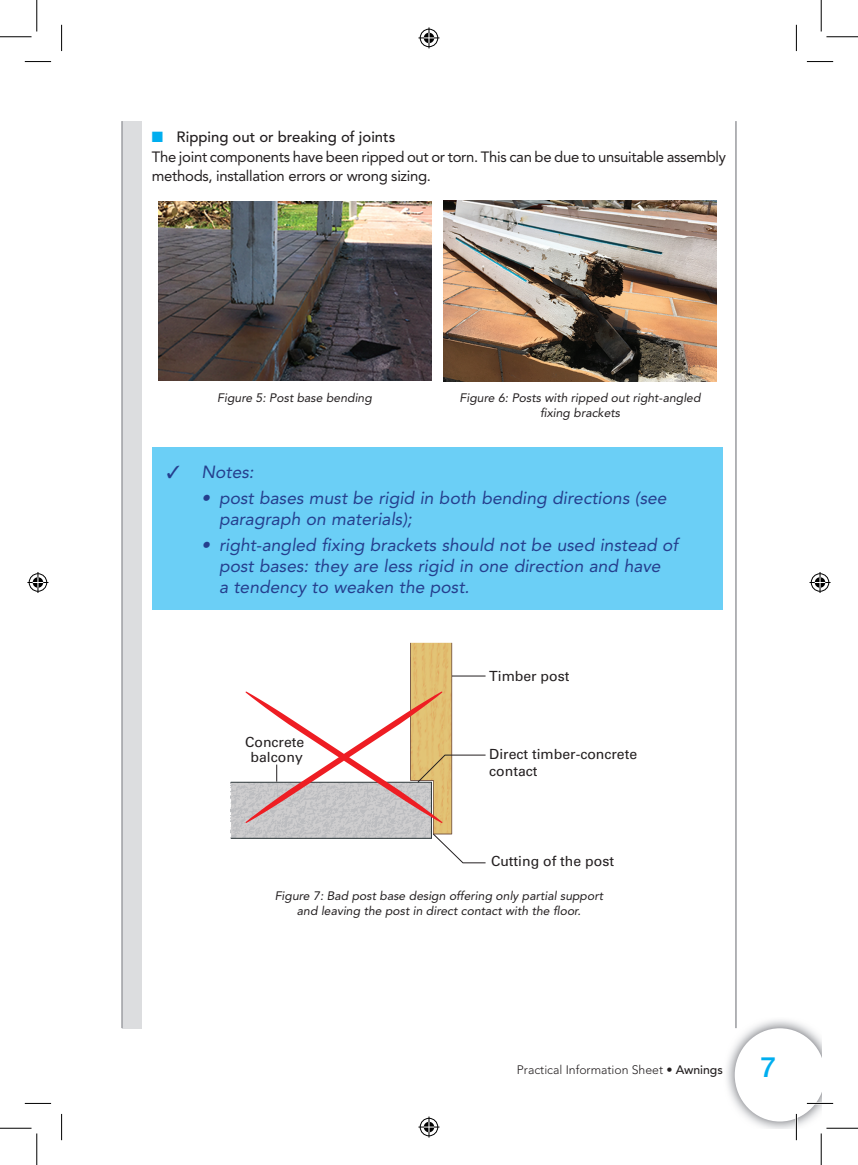
<style>
.page{position:relative;width:858px;height:1165px;background:#fff}
.page>*{position:absolute;margin:0;border:0;box-sizing:border-box;transform-origin:0 0}
.t1{font:500 28px "Helvetica Neue LT Std";color:#00aeef}
.t2{font:italic 17.5px/21px "Avenir LT Std";color:#253f8e}
.t3{font:14.88px/19.2px "Avenir LT Std";letter-spacing:-.02em;color:#231f20}
.t4{font:14px/15.8px "Univers LT Std";color:#231f20;text-align:center}
.t5{font:italic 12.25px/14.7px "Avenir LT Std";color:#231f20;text-align:center}
.t6{font:300 12.25px "Avenir LT Std";color:#231f20}
.s1{color:#00aeef}
.s2{font-weight:500}
</style>
<div class="page">
<img style="left:727px;top:1017px;width:81px;height:85px">
<div style="left:122px;top:121px;width:20px;height:907px;background:#dcdddf"></div>
<hr style="left:121px;top:121px;width:2px;height:907px;background:#a8a9ad">
<hr style="left:734px;top:121px;width:2px;height:907px;background:#a8a9ad">
<img style="left:158px;top:201px;width:273px;height:179px">
<img style="left:443px;top:200px;width:273px;height:181px">
<div style="left:152px;top:447px;width:570px;height:163px;background:#6bcff6"></div>
<div style="left:230px;top:782px;width:201px;height:57px;background:#c6c6c8;border:1px solid #2f393b"></div>
<svg style="left:245px;top:643px;width:241px;height:220px"></svg>
<svg style="left:25px;top:61px;width:26px;height:1px"></svg>
<svg style="left:806px;top:61px;width:26px;height:1px"></svg>
<svg style="left:25px;top:1103px;width:26px;height:1px"></svg>
<svg style="left:61px;top:25px;width:1px;height:26px"></svg>
<svg style="left:61px;top:1114px;width:1px;height:26px"></svg>
<svg style="left:795px;top:25px;width:1px;height:26px"></svg>
<svg style="left:734px;top:1028px;width:98px;height:112px"></svg>
<hr style="left:826px;top:1127px;width:31px;height:2px;background:#fff">
<hr style="left:819px;top:1133px;width:3px;height:32px;background:#fff">
<hr style="left:0;top:36px;width:32px;height:1px;background:#000">
<hr style="left:826px;top:36px;width:31px;height:1px;background:#000">
<hr style="left:0;top:1128px;width:32px;height:1px;background:#000">
<hr style="left:826px;top:1128px;width:31px;height:1px;background:#000">
<hr style="left:36px;top:0;width:1px;height:32px;background:#000">
<hr style="left:36px;top:1133px;width:1px;height:32px;background:#000">
<hr style="left:820px;top:0;width:1px;height:32px;background:#000">
<hr style="left:820px;top:1133px;width:1px;height:32px;background:#000">
<svg style="left:418px;top:27px;width:21px;height:21px"></svg>
<svg style="left:418px;top:1116px;width:21px;height:21px"></svg>
<svg style="left:27px;top:572px;width:21px;height:21px"></svg>
<svg style="left:809px;top:572px;width:21px;height:21px"></svg>
<p class="t3" style="left:152px;top:128px;width:575px"><span class="s1">■</span> <span class="s2">Ripping out or breaking of joints<br></span>The joint components have been ripped out or torn. This can be due to unsuitable assembly methods, installation errors or wrong sizing.</p>
<p class="t5" style="left:217px;top:391px;width:156px">Figure 5: Post base bending</p>
<p class="t5" style="left:459px;top:391px;width:242px">Figure 6: Posts with ripped out right-angled fixing brackets</p>
<p class="t2" style="left:167px;top:461px;width:88px">✓ Notes:</p>
<p class="t2" style="left:219px;top:487px;width:449px;text-indent:-18px">• post bases must be rigid in both bending directions (see paragraph on materials);</p>
<p class="t2" style="left:219px;top:534px;width:460px;text-indent:-18px">• right-angled fixing brackets should not be used instead of post bases: they are less rigid in one direction and have<br>a tendency to weaken the post.</p>
<p class="t4" style="left:245px;top:734px;width:61px">Concrete balcony</p>
<p class="t4" style="left:489px;top:668px;width:82px">Timber post</p>
<p class="t4" style="left:489px;top:745px;width:149px;line-height:16.8px;text-align:left">Direct timber-concrete contact</p>
<p class="t4" style="left:491px;top:853px;width:124px">Cutting of the post</p>
<p class="t5" style="left:275px;top:889px;width:329px">Figure 7: Bad post base design offering only partial support and leaving the post in direct contact with the floor.</p>
<p class="t6" style="left:516px;top:1063px;width:207px">Practical Information Sheet • <span class="s2">Awnings</span></p>
<h1 class="t1" style="left:760px;top:1050px;width:17px">7</h1>
</div>
